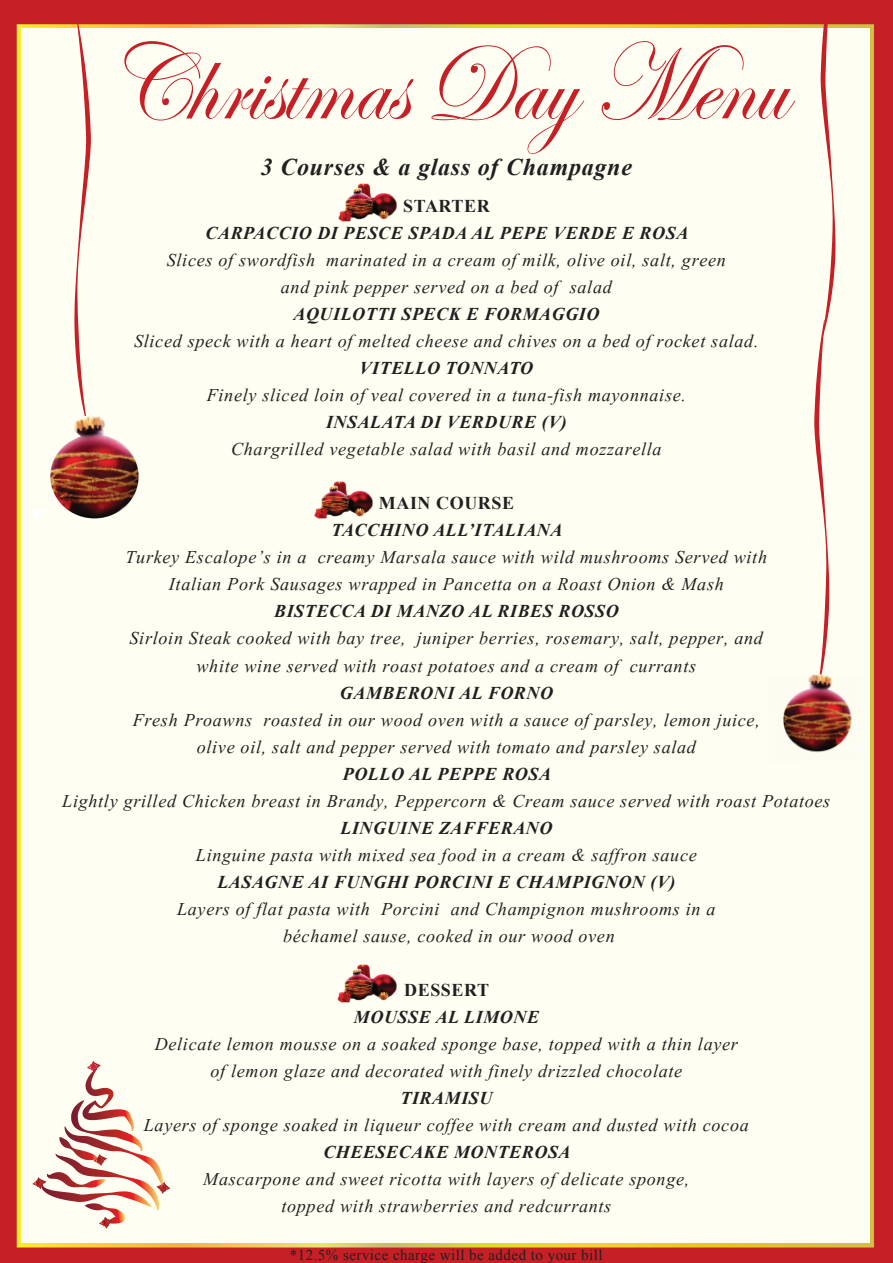
<style>
.page{position:relative;width:893px;height:1263px;background:#c52026}
.page>*{position:absolute;margin:0;border:0;box-sizing:border-box;transform-origin:0 0}
.t1{font:110.55px "Edwardian Script ITC";color:#c52026;scale:.91 1}
.t2{font:italic 700 24px "Times New Roman";letter-spacing:.03em;color:#231f20}
.t3{font:22.5px/27px "Vijaya";letter-spacing:.03em;color:#231f20;text-align:center}
.t4{font:italic 700 18px "Times New Roman";letter-spacing:.03em;color:#231f20}
.t5{font:700 18px "Times New Roman";letter-spacing:.03em;color:#231f20}
.t6{font:15px "Times New Roman";letter-spacing:.03em;color:#231f20}
</style>
<div class="page">
<div style="left:17px;top:24px;width:857px;height:1223px;background:#fffef2;border:9px solid #fff"></div>
<svg style="left:74px;top:24px;width:17px;height:392px"></svg>
<svg style="left:32px;top:1061px;width:138px;height:168px"></svg>
<img style="left:33px;top:416px;width:106px;height:107px">
<img style="left:338px;top:183px;width:59px;height:39px">
<img style="left:314px;top:481px;width:59px;height:38px">
<svg style="left:814px;top:24px;width:21px;height:650px"></svg>
<img style="left:337px;top:964px;width:60px;height:39px">
<img style="left:783px;top:674px;width:80px;height:79px">
<h1 class="t1" style="left:107px;top:24px;width:748px">Christmas Day Menu</h1>
<p class="t2" style="left:261px;top:150px;width:373px">3 Courses &amp; a glass of Champagne</p>
<p class="t5" style="left:403px;top:193px;width:88px">STARTER</p>
<p class="t4" style="left:206px;top:221px;width:484px">CARPACCIO DI PESCE SPADA AL PEPE VERDE E ROSA</p>
<p class="t3" style="left:167px;top:244px;width:561px">Slices of swordfish marinated in a cream of milk, olive oil, salt, green and pink pepper served on a bed of salad</p>
<p class="t4" style="left:293px;top:302px;width:308px">AQUILOTTI SPECK E FORMAGGIO</p>
<p class="t3" style="left:134px;top:325px;width:626px">Sliced speck with a heart of melted cheese and chives on a bed of rocket salad.</p>
<p class="t4" style="left:360px;top:356px;width:175px">VITELLO TONNATO</p>
<p class="t3" style="left:207px;top:379px;width:481px">Finely sliced loin of veal covered in a tuna-fish mayonnaise.</p>
<p class="t4" style="left:326px;top:410px;width:242px">INSALATA DI VERDURE (V)</p>
<p class="t3" style="left:231px;top:433px;width:432px">Chargrilled vegetable salad with basil and mozzarella</p>
<p class="t5" style="left:379px;top:490px;width:137px">MAIN COURSE</p>
<p class="t4" style="left:331px;top:518px;width:233px">TACCHINO ALL’ITALIANA</p>
<p class="t3" style="left:126px;top:541px;width:643px">Turkey Escalope’s in a creamy Marsala sauce with wild mushrooms Served with<br>Italian Pork Sausages wrapped in Pancetta on a Roast Onion &amp; Mash</p>
<p class="t4" style="left:274px;top:599px;width:346px">BISTECCA DI MANZO AL RIBES ROSSO</p>
<p class="t3" style="left:130px;top:622px;width:635px">Sirloin Steak cooked with bay tree, juniper berries, rosemary, salt, pepper, and white wine served with roast potatoes and a cream of currants</p>
<p class="t4" style="left:340px;top:680px;width:215px">GAMBERONI AL FORNO</p>
<p class="t3" style="left:133px;top:703px;width:629px">Fresh Proawns roasted in our wood oven with a sauce of parsley, lemon juice, olive oil, salt and pepper served with tomato and parsley salad</p>
<p class="t4" style="left:343px;top:761px;width:210px">POLLO AL PEPPE ROSA</p>
<p class="t3" style="left:62px;top:784px;width:770px">Lightly grilled Chicken breast in Brandy, Peppercorn &amp; Cream sauce served with roast Potatoes</p>
<p class="t4" style="left:340px;top:815px;width:214px">LINGUINE ZAFFERANO</p>
<p class="t3" style="left:196px;top:838px;width:502px">Linguine pasta with mixed sea food in a cream &amp; saffron sauce</p>
<p class="t4" style="left:217px;top:869px;width:460px">LASAGNE AI FUNGHI PORCINI E CHAMPIGNON (V)</p>
<p class="t3" style="left:177px;top:892px;width:540px">Layers of flat pasta with Porcini and Champignon mushrooms in a béchamel sause, cooked in our wood oven</p>
<p class="t5" style="left:404px;top:976px;width:86px">DESSERT</p>
<p class="t4" style="left:354px;top:1004px;width:187px">MOUSSE AL LIMONE</p>
<p class="t3" style="left:155px;top:1027px;width:585px">Delicate lemon mousse on a soaked sponge base, topped with a thin layer of lemon glaze and decorated with finely drizzled chocolate</p>
<p class="t4" style="left:400px;top:1085px;width:93px">TIRAMISU</p>
<p class="t3" style="left:144px;top:1108px;width:606px">Layers of sponge soaked in liqueur coffee with cream and dusted with cocoa</p>
<p class="t4" style="left:323px;top:1139px;width:249px">CHEESECAKE MONTEROSA</p>
<p class="t3" style="left:203px;top:1162px;width:488px">Mascarpone and sweet ricotta with layers of delicate sponge, topped with strawberries and redcurrants</p>
<p class="t6" style="left:290px;top:1244px;width:314px">*12.5% service charge will be added to your bill</p>
</div>
